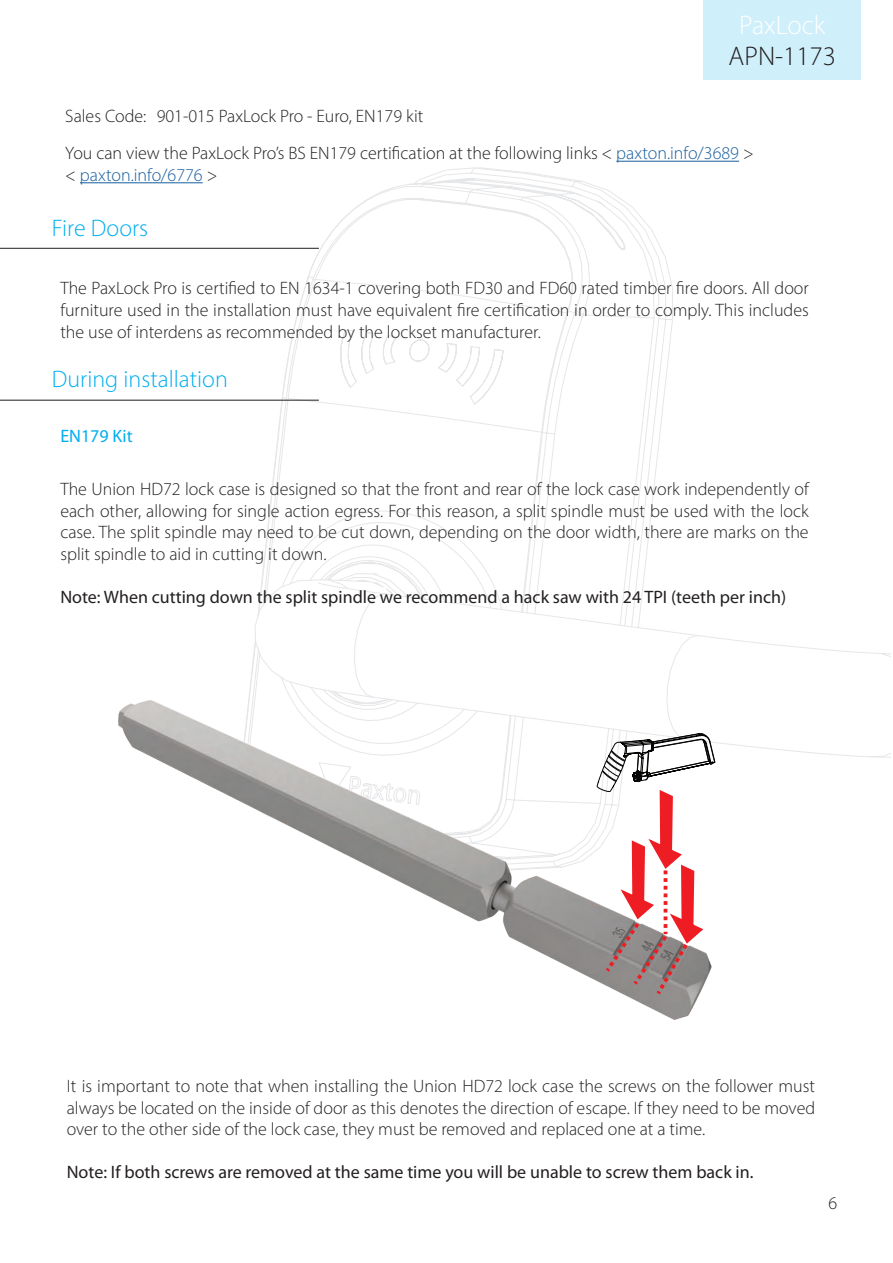
<style>
.page{position:relative;width:893px;height:1263px;background:#fff}
.page>*{position:absolute;margin:0;border:0;box-sizing:border-box;transform-origin:0 0}
.t1{font:300 27px "Myriad Pro";color:#231f20}
.t2{font:300 27px "Myriad Pro";color:#fff}
.Section_title{font:300 24px "Myriad Pro";color:#00aeef}
.Text_-_9pt_Bold_Tile___Plain_Text{font:300 18px/21.6px "Myriad Pro";color:#231f20;text-align:justify}
.Text_-_9pt_Bold_Tile___Plain_Text-2{font:18px "Myriad Pro";color:#231f20}
.Text_-_9pt_Bold_Tile___Plain_Text-3{font:18px "Myriad Pro";color:#00aeef}
.s1{color:#175d9e}
</style>
<div class="page">
<div style="left:704px;top:0;width:157px;height:80px;background:#cfeffb"></div>
<svg style="left:241px;top:167px;width:432px;height:412px"></svg>
<svg style="left:432px;top:181px;width:193px;height:69px"></svg>
<svg style="left:573px;top:579px;width:317px;height:179px"></svg>
<svg style="left:441px;top:199px;width:132px;height:420px"></svg>
<svg style="left:247px;top:199px;width:194px;height:462px"></svg>
<hr style="left:0;top:400px;width:319px;height:1px;background:#231f20">
<hr style="left:0;top:248px;width:319px;height:1px;background:#231f20">
<img style="left:118px;top:661px;width:688px;height:359px">
<svg style="left:597px;top:698px;width:118px;height:300px"></svg>
<hr style="left:616px;top:161px;width:123px;height:1px;background:#175d9e">
<hr style="left:80px;top:182px;width:123px;height:1px;background:#175d9e">
<h1 class="t2" style="left:739px;top:9px;width:88px">PaxLock</h1>
<h1 class="t1" style="left:729px;top:40px;width:109px">APN-1173</h1>
<p class="Text_-_9pt_Bold_Tile___Plain_Text" style="left:65px;top:105px;width:83px">Sales Code:</p>
<p class="Text_-_9pt_Bold_Tile___Plain_Text" style="left:157px;top:105px;width:268px">901-015 PaxLock Pro - Euro, EN179 kit</p>
<p class="Text_-_9pt_Bold_Tile___Plain_Text" style="left:65px;top:142px;width:690px">You can view the PaxLock Pro’s BS EN179 certification at the following links &lt; <span class="s1">paxton.info/3689</span> &gt; &lt; <span class="s1">paxton.info/6776</span> &gt;</p>
<p class="Section_title" style="left:52px;top:213px;width:98px">Fire Doors</p>
<p class="Text_-_9pt_Bold_Tile___Plain_Text" style="left:60px;top:277px;width:750px">The PaxLock Pro is certified to EN 1634-1 covering both FD30 and FD60 rated timber fire doors. All door furniture used in the installation must have equivalent fire certification in order to comply. This includes the use of interdens as recommended by the lockset manufacturer.</p>
<p class="Section_title" style="left:52px;top:365px;width:177px">During installation</p>
<p class="Text_-_9pt_Bold_Tile___Plain_Text-3" style="left:60px;top:425px;width:74px">EN179 Kit</p>
<p class="Text_-_9pt_Bold_Tile___Plain_Text" style="left:60px;top:478px;width:750px">The Union HD72 lock case is designed so that the front and rear of the lock case work independently of each other, allowing for single action egress. For this reason, a split spindle must be used with the lock case. The split spindle may need to be cut down, depending on the door width, there are marks on the split spindle to aid in cutting it down.</p>
<p class="Text_-_9pt_Bold_Tile___Plain_Text-2" style="left:60px;top:586px;width:727px">Note: When cutting down the split spindle we recommend a hack saw with 24 TPI (teeth per inch)</p>
<p class="Text_-_9pt_Bold_Tile___Plain_Text" style="left:67px;top:1075px;width:750px">It is important to note that when installing the Union HD72 lock case the screws on the follower must always be located on the inside of door as this denotes the direction of escape. If they need to be moved over to the other side of the lock case, they must be removed and replaced one at a time.</p>
<p class="Text_-_9pt_Bold_Tile___Plain_Text-2" style="left:67px;top:1161px;width:688px">Note: If both screws are removed at the same time you will be unable to screw them back in.</p>
<p class="Text_-_9pt_Bold_Tile___Plain_Text" style="left:829px;top:1191px;width:10px">6</p>
</div>
